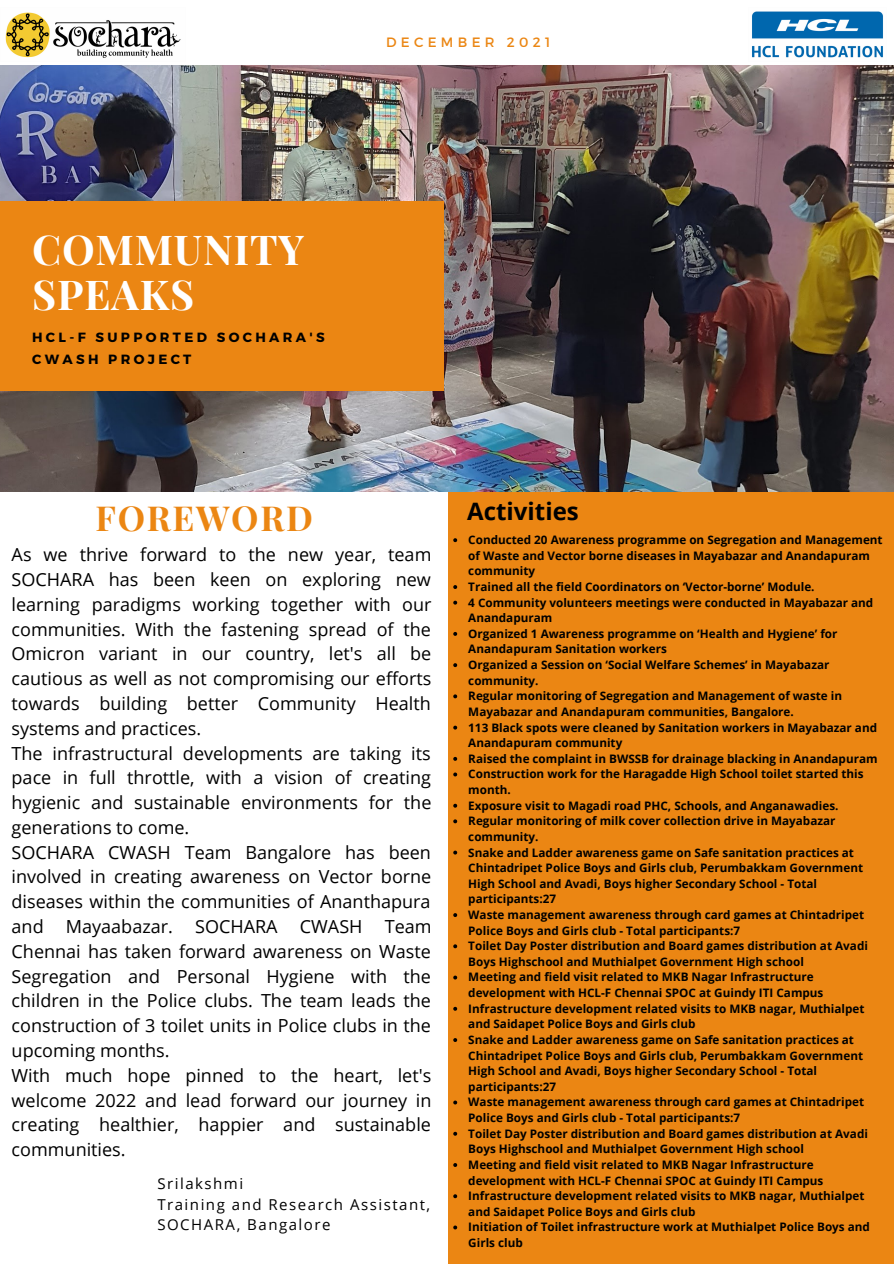
<style>
.page{position:relative;width:894px;height:1264px;background:#fff}
.page>*{position:absolute;margin:0;border:0;box-sizing:border-box;transform-origin:0 0}
.t1{font:700 41.25px "Playfair Display";letter-spacing:.02em;color:#fff}
.t2{font:700 34.5px "Playfair Display";letter-spacing:.05em;color:#eb8613}
.t3{font:700 24px "Open Sans";color:#000}
.t4{font:18px/24.8px "Open Sans";color:#000;text-align:justify}
.t5{font:15px "Open Sans";letter-spacing:.1em;color:#000}
.t6{font:13.5px "Montserrat";letter-spacing:.32em;color:#eb8613}
.t7{font:700 13.35px/22.2px "Montserrat";letter-spacing:.25em;color:#000}
.t8{font:700 11.7px/15.6px "Open Sans";color:#000}
</style>
<div class="page">
<div style="left:448px;top:447px;width:445px;height:816px;background:#eb8613"></div>
<img style="left:0;top:65px;width:893px;height:426px">
<div style="left:0;top:201px;width:444px;height:190px;background:#eb8613"></div>
<img style="left:5px;top:12px;width:176px;height:46px">
<img style="left:752px;top:11px;width:131px;height:47px">
<svg style="left:453px;top:538px;width:4px;height:4px"></svg>
<svg style="left:453px;top:585px;width:4px;height:4px"></svg>
<svg style="left:453px;top:600px;width:4px;height:4px"></svg>
<svg style="left:453px;top:632px;width:4px;height:4px"></svg>
<svg style="left:453px;top:663px;width:4px;height:4px"></svg>
<svg style="left:453px;top:694px;width:4px;height:4px"></svg>
<svg style="left:453px;top:725px;width:4px;height:4px"></svg>
<svg style="left:453px;top:757px;width:4px;height:3px"></svg>
<svg style="left:453px;top:772px;width:4px;height:4px"></svg>
<svg style="left:453px;top:803px;width:4px;height:4px"></svg>
<svg style="left:453px;top:819px;width:4px;height:4px"></svg>
<svg style="left:453px;top:850px;width:4px;height:4px"></svg>
<svg style="left:453px;top:913px;width:4px;height:4px"></svg>
<svg style="left:453px;top:944px;width:4px;height:4px"></svg>
<svg style="left:453px;top:975px;width:4px;height:4px"></svg>
<svg style="left:453px;top:1006px;width:4px;height:4px"></svg>
<svg style="left:453px;top:1038px;width:4px;height:3px"></svg>
<svg style="left:453px;top:1100px;width:4px;height:4px"></svg>
<svg style="left:453px;top:1131px;width:4px;height:4px"></svg>
<svg style="left:453px;top:1163px;width:4px;height:3px"></svg>
<svg style="left:453px;top:1194px;width:4px;height:4px"></svg>
<svg style="left:453px;top:1225px;width:4px;height:4px"></svg>
<p class="t6" style="left:386px;top:33px;width:166px">DECEMBER 2021</p>
<p class="t1" style="left:32px;top:220px;width:273px">COMMUNITY</p>
<p class="t1" style="left:32px;top:265px;width:163px">SPEAKS</p>
<p class="t7" style="left:32px;top:325px;width:294px">HCL-F SUPPORTED SOCHARA'S<br>CWASH PROJECT</p>
<p class="t2" style="left:96px;top:493px;width:219px">FOREWORD</p>
<p class="t3" style="left:467px;top:494px;width:113px">Activities</p>
<p class="t8" style="left:468px;top:531px;width:416px">Conducted 20 Awareness programme on Segregation and Management of Waste and Vector borne diseases in Mayabazar and Anandapuram community</p>
<p class="t8" style="left:468px;top:578px;width:348px">Trained all the field Coordinators on ‘Vector-borne’ Module.</p>
<p class="t8" style="left:468px;top:594px;width:406px">4 Community volunteers meetings were conducted in Mayabazar and<br>Anandapuram</p>
<p class="t8" style="left:468px;top:625px;width:370px">Organized 1 Awareness programme on ‘Health and Hygiene’ for<br>Anandapuram Sanitation workers</p>
<p class="t8" style="left:468px;top:656px;width:362px">Organized a Session on ‘Social Welfare Schemes’ in Mayabazar community.</p>
<p class="t8" style="left:468px;top:688px;width:375px">Regular monitoring of Segregation and Management of waste in<br>Mayabazar and Anandapuram communities, Bangalore.</p>
<p class="t8" style="left:468px;top:719px;width:410px">113 Black spots were cleaned by Sanitation workers in Mayabazar and<br>Anandapuram community</p>
<p class="t8" style="left:468px;top:750px;width:410px">Raised the complaint in BWSSB for drainage blacking in Anandapuram</p>
<p class="t8" style="left:468px;top:766px;width:397px">Construction work for the Haragadde High School toilet started this month.</p>
<p class="t8" style="left:468px;top:797px;width:371px">Exposure visit to Magadi road PHC, Schools, and Anganawadies.</p>
<p class="t8" style="left:468px;top:813px;width:368px">Regular monitoring of milk cover collection drive in Mayabazar community.</p>
<p class="t8" style="left:468px;top:844px;width:396px">Snake and Ladder awareness game on Safe sanitation practices at Chintadripet Police Boys and Girls club, Perumbakkam Government High School and Avadi, Boys higher Secondary School - Total participants:27</p>
<p class="t8" style="left:468px;top:906px;width:397px">Waste management awareness through card games at Chintadripet<br>Police Boys and Girls club - Total participants:7</p>
<p class="t8" style="left:468px;top:937px;width:401px">Toilet Day Poster distribution and Board games distribution at Avadi<br>Boys Highschool and Muthialpet Government High school</p>
<p class="t8" style="left:468px;top:969px;width:356px">Meeting and field visit related to MKB Nagar Infrastructure development with HCL-F Chennai SPOC at Guindy ITI Campus</p>
<p class="t8" style="left:468px;top:1000px;width:397px">Infrastructure development related visits to MKB nagar, Muthialpet and Saidapet Police Boys and Girls club</p>
<p class="t8" style="left:468px;top:1031px;width:396px">Snake and Ladder awareness game on Safe sanitation practices at Chintadripet Police Boys and Girls club, Perumbakkam Government High School and Avadi, Boys higher Secondary School - Total participants:27</p>
<p class="t8" style="left:468px;top:1094px;width:397px">Waste management awareness through card games at Chintadripet<br>Police Boys and Girls club - Total participants:7</p>
<p class="t8" style="left:468px;top:1125px;width:401px">Toilet Day Poster distribution and Board games distribution at Avadi<br>Boys Highschool and Muthialpet Government High school</p>
<p class="t8" style="left:468px;top:1156px;width:356px">Meeting and field visit related to MKB Nagar Infrastructure development with HCL-F Chennai SPOC at Guindy ITI Campus</p>
<p class="t8" style="left:468px;top:1187px;width:397px">Infrastructure development related visits to MKB nagar, Muthialpet and Saidapet Police Boys and Girls club</p>
<p class="t8" style="left:468px;top:1218px;width:403px">Initiation of Toilet infrastructure work at Muthialpet Police Boys and<br>Girls club</p>
<p class="t4" style="left:12px;top:542px;width:421px">As we thrive forward to the new year, team SOCHARA has been keen on exploring new learning paradigms working together with our communities. With the fastening spread of the Omicron variant in our country, let's all be cautious as well as not compromising our efforts towards building better Community Health systems and practices.</p>
<p class="t4" style="left:12px;top:740px;width:421px">The infrastructural developments are taking its pace in full throttle, with a vision of creating hygienic and sustainable environments for the generations to come.</p>
<p class="t4" style="left:12px;top:839px;width:421px">SOCHARA CWASH Team Bangalore has been involved in creating awareness on Vector borne diseases within the communities of Ananthapura and Mayaabazar. SOCHARA CWASH Team Chennai has taken forward awareness on Waste Segregation and Personal Hygiene with the children in the Police clubs. The team leads the construction of 3 toilet units in Police clubs in the upcoming months.</p>
<p class="t4" style="left:12px;top:1062px;width:421px">With much hope pinned to the heart, let's welcome 2022 and lead forward our journey in creating healthier, happier and sustainable communities.</p>
<p class="t5" style="left:157px;top:1173px;width:87px">Srilakshmi</p>
<p class="t5" style="left:157px;top:1193px;width:274px">Training and Research Assistant,</p>
<p class="t5" style="left:157px;top:1213px;width:175px">SOCHARA, Bangalore</p>
</div>
